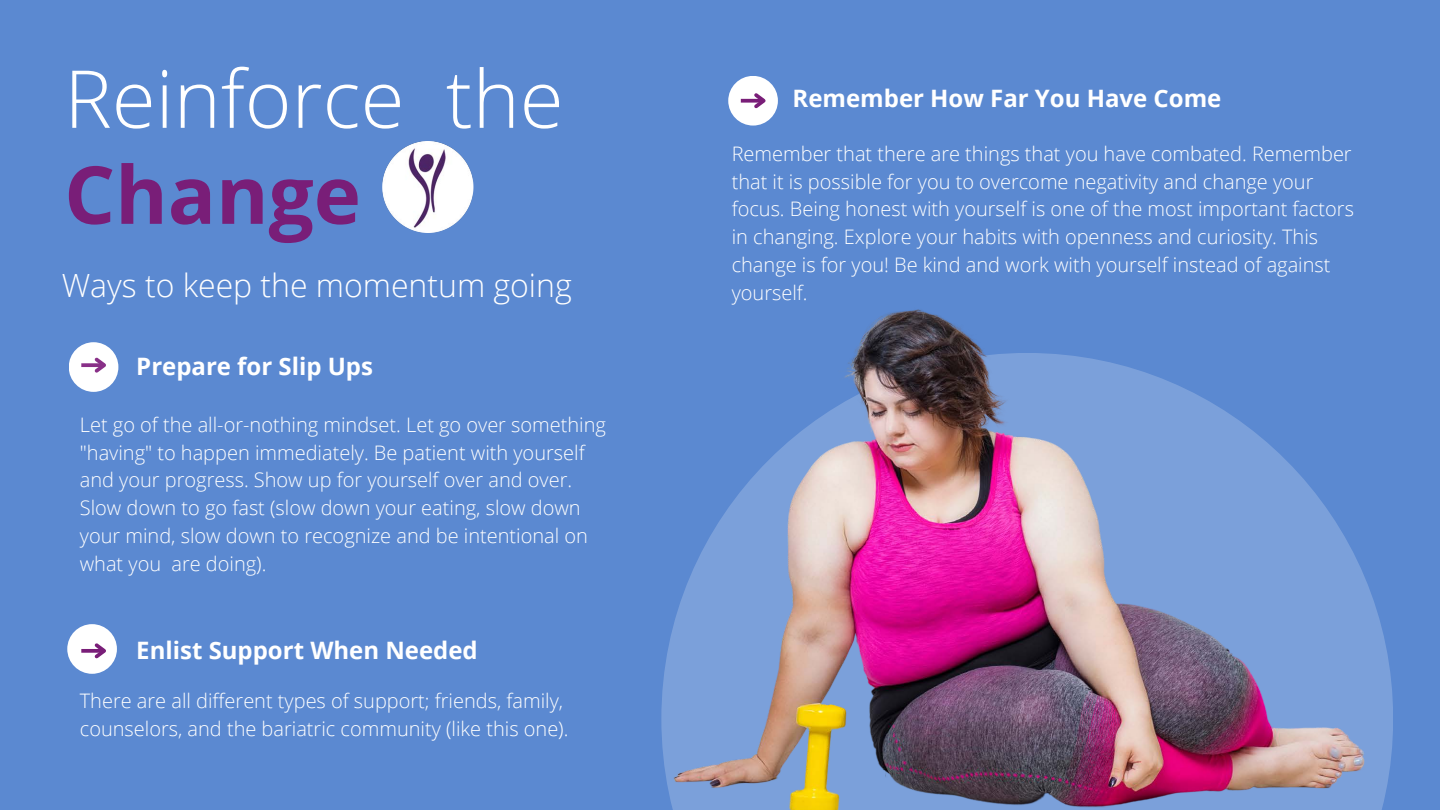
<style>
.page{position:relative;width:1440px;height:810px;background:#5b89d1}
.page>*{position:absolute;margin:0;border:0;box-sizing:border-box;transform-origin:0 0}
.t1{font:300 80px "Open Sans";color:#fff}
.t2{font:700 80px "Open Sans";color:#791e78}
.t3{font:300 32px "Open Sans";color:#fff}
.t4{font:700 24px "Open Sans";color:#fff}
.t5{font:300 20px/27.8px "Open Sans";color:#fff}
</style>
<div class="page">
<div style="left:69px;top:342px;width:49px;height:50px;background:#fff;border-radius:50%"></div>
<div style="left:728px;top:76px;width:50px;height:50px;background:#fff;border-radius:50%"></div>
<div style="left:67px;top:624px;width:50px;height:50px;background:#fff;border-radius:50%"></div>
<svg style="left:81px;top:363px;width:10px;height:4px"></svg>
<svg style="left:91px;top:357px;width:15px;height:16px"></svg>
<svg style="left:741px;top:99px;width:10px;height:4px"></svg>
<svg style="left:751px;top:93px;width:15px;height:16px"></svg>
<svg style="left:81px;top:649px;width:10px;height:4px"></svg>
<svg style="left:91px;top:643px;width:15px;height:16px"></svg>
<img style="left:661px;top:309px;width:732px;height:501px">
<img style="left:382px;top:142px;width:91px;height:91px">
<h1 class="t1" style="left:64px;top:42px;width:501px">Reinforce the</h1>
<h1 class="t2" style="left:64px;top:138px;width:298px">Change</h1>
<h2 class="t3" style="left:62px;top:263px;width:511px">Ways to keep the momentum going</h2>
<p class="t4" style="left:136px;top:350px;width:238px">Prepare for Slip Ups</p>
<p class="t5" style="left:80px;top:410px;width:528px">Let go of the all-or-nothing mindset. Let go over something "having" to happen immediately. Be patient with yourself and your progress. Show up for yourself over and over.<br>Slow down to go fast (slow down your eating, slow down your mind, slow down to recognize and be intentional on what you are doing).</p>
<p class="t4" style="left:136px;top:633px;width:343px">Enlist Support When Needed</p>
<p class="t5" style="left:80px;top:687px;width:490px">There are all different types of support; friends, family, counselors, and the bariatric community (like this one).</p>
<p class="t4" style="left:793px;top:81px;width:430px">Remember How Far You Have Come</p>
<p class="t5" style="left:732px;top:139px;width:624px">Remember that there are things that you have combated. Remember that it is possible for you to overcome negativity and change your focus. Being honest with yourself is one of the most important factors in changing. Explore your habits with openness and curiosity. This change is for you! Be kind and work with yourself instead of against yourself.</p>
</div>
